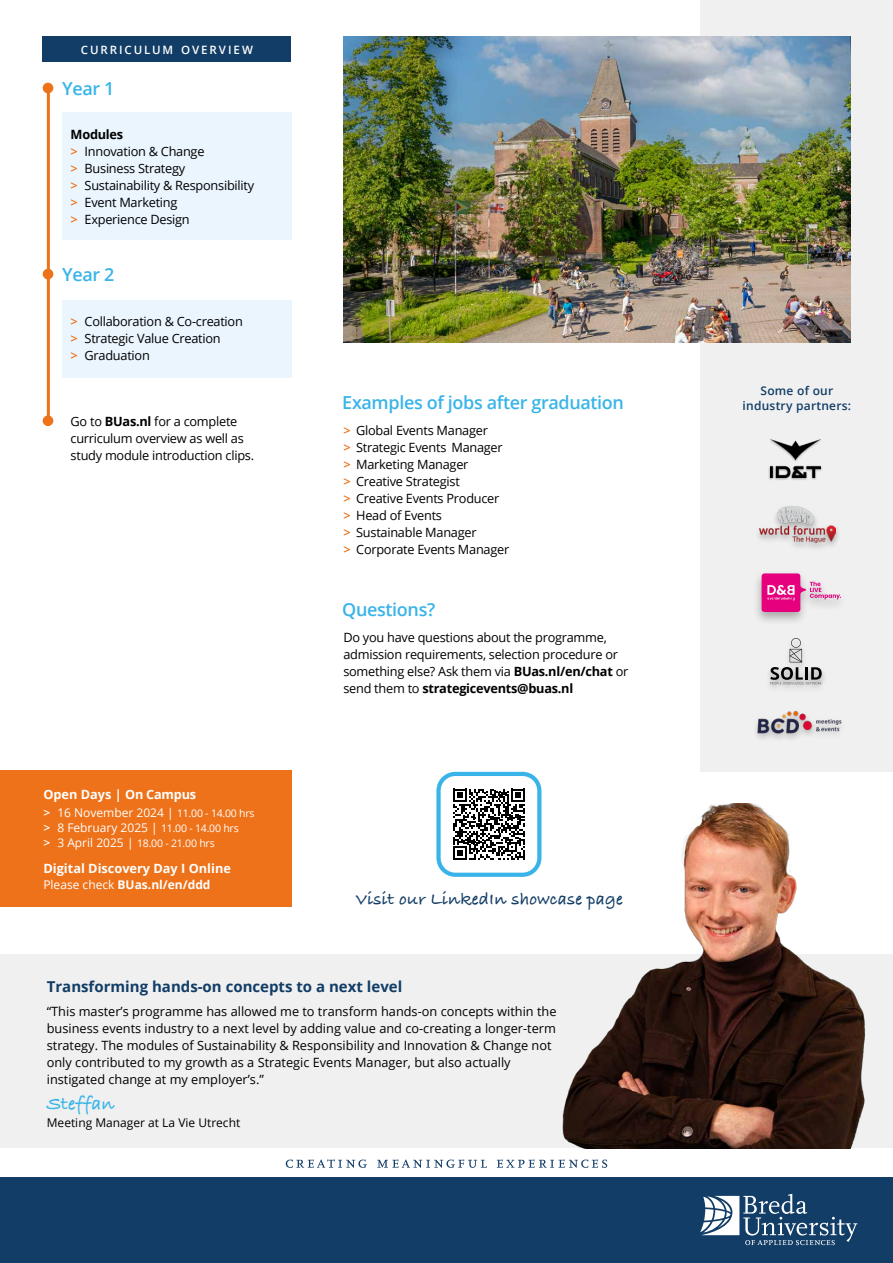
<style>
.page{position:relative;width:893px;height:1263px;background:#fff}
.page>*{position:absolute;margin:0;border:0;box-sizing:border-box;transform-origin:0 0}
.t1{font:700 19.5px "Bradley Hand ITCTT";color:#39b4e8}
.t2{font:600 18px "Open Sans";letter-spacing:-.02em;color:#39b4e8}
.t3{font:700 18px "Bradley Hand ITCTT";letter-spacing:.01em;color:#123d66}
.t4{font:700 15px "Open Sans";color:#123d66}
.t5{font:12.75px/17px "Open Sans";letter-spacing:-.02em;color:#000}
.t6{font:12.75px/17px "Open Sans";color:#000}
.t7{font:700 12.75px "Open Sans";color:#fff}
.t8{font:12px/15px "Open Sans";color:#fff}
.t9{font:12px "Open Sans";color:#000}
.t10{font:600 12px "Open Sans";letter-spacing:.02em;color:#123d66}
.t11{font:700 12px "Open Sans";color:#fff}
.t12{font:600 11.55px "Open Sans";letter-spacing:.16em;color:#fff}
.t13{font:10.5px "Open Sans";letter-spacing:-.02em;color:#fff}
.s1{font-weight:700}
.s2{font-weight:600;color:#ee7219}
.s3{font-weight:600}
.s4{font-size:10.5px}
.s5{font-weight:600;font-size:12px}
.s6{font-size:12px}
.s7{font-weight:400}
</style>
<div class="page">
<div style="left:701px;top:0;width:192px;height:772px;background:#f0f0f0"></div>
<div style="left:0;top:1178px;width:893px;height:85px;background:#123d66"></div>
<div style="left:0;top:955px;width:893px;height:193px;background:#f0f0f0"></div>
<div style="left:62px;top:113px;width:229px;height:127px;background:#eaf5fd"></div>
<hr style="left:47px;top:90px;width:3px;height:327px;background:#ee7219">
<div style="left:43px;top:83px;width:10px;height:10px;background:#ee7219;border-radius:50%"></div>
<div style="left:43px;top:269px;width:10px;height:10px;background:#ee7219;border-radius:50%"></div>
<div style="left:43px;top:415px;width:10px;height:11px;background:#ee7219;border-radius:50%"></div>
<div style="left:62px;top:300px;width:229px;height:77px;background:#eaf5fd"></div>
<div style="left:43px;top:37px;width:248px;height:25px;background:#123d66"></div>
<div style="left:768px;top:439px;width:54px;height:41px;background:#000;opacity:.3"></div>
<img style="left:770px;top:440px;width:51px;height:37px">
<div style="left:754px;top:504px;width:88px;height:48px;background:#000;opacity:.3"></div>
<img style="left:760px;top:507px;width:76px;height:36px">
<div style="left:753px;top:570px;width:95px;height:56px;background:#000;opacity:.3"></div>
<svg style="left:762px;top:573px;width:79px;height:39px"></svg>
<div style="left:765px;top:636px;width:62px;height:57px;background:#000;opacity:.3"></div>
<svg style="left:770px;top:638px;width:52px;height:47px"></svg>
<div style="left:752px;top:710px;width:95px;height:33px;background:#000;opacity:.3"></div>
<img style="left:757px;top:711px;width:85px;height:22px">
<img style="left:554px;top:803px;width:322px;height:345px">
<svg style="left:700px;top:1194px;width:157px;height:51px"></svg>
<img style="left:343px;top:36px;width:507px;height:306px">
<div style="left:0;top:771px;width:291px;height:136px;background:#ee7219"></div>
<div style="left:436px;top:772px;width:105px;height:105px;border:4px solid #39b4e8;border-radius:17px"></div>
<svg style="left:453px;top:789px;width:71px;height:71px"></svg>
<svg style="left:286px;top:1159px;width:321px;height:9px"></svg>
<p class="t12" style="left:81px;top:42px;width:174px">CURRICULUM OVERVIEW</p>
<h2 class="t2" style="left:62px;top:76px;width:54px">Year 1</h2>
<p class="t5" style="left:71px;top:125px;width:185px"><span class="s1">Modules<br></span><span class="s2">&gt;</span> Innovation &amp; Change<br><span class="s2">&gt;</span> Business Strategy<br><span class="s2">&gt;</span> Sustainability &amp; Responsibility <span class="s2">&gt;</span> Event Marketing<br><span class="s2">&gt;</span> Experience Design</p>
<h2 class="t2" style="left:62px;top:262px;width:54px">Year 2</h2>
<p class="t5" style="left:71px;top:312px;width:174px"><span class="s2">&gt;</span> Collaboration &amp; Co-creation <span class="s2">&gt;</span> Strategic Value Creation<br><span class="s2">&gt;</span> Graduation</p>
<p class="t5" style="left:71px;top:412px;width:185px">Go to <span class="s1">BUas.nl</span> for a complete curriculum overview as well as study module introduction clips.</p>
<p class="t7" style="left:43px;top:785px;width:154px">Open Days | On Campus</p>
<p class="t8" style="left:43px;top:805px;width:213px"><span class="s3">&gt;</span> 16 November 2024 | <span class="s4">11.00 - 14.00 hrs </span><span class="s3">&gt;</span> 8 February 2025 | <span class="s4">11.00 - 14.00 hrs</span></p>
<p class="t13" style="left:43px;top:836px;width:173px"><span class="s5">&gt;</span> <span class="s6">3 April 2025 |</span> 18.00 - 21.00 hrs</p>
<p class="t7" style="left:43px;top:859px;width:189px">Digital Discovery Day I Online</p>
<p class="t11" style="left:43px;top:876px;width:169px"><span class="s7">Please check</span> BUas.nl/en/ddd</p>
<p class="t10" style="left:760px;top:383px;width:74px">Some of our</p>
<h2 class="t2" style="left:342px;top:390px;width:283px">Examples of jobs after graduation</h2>
<p class="t10" style="left:743px;top:398px;width:110px">industry partners:</p>
<p class="t5" style="left:343px;top:422px;width:167px"><span class="s2">&gt;</span> Global Events Manager<br><span class="s2">&gt;</span> Strategic Events Manager <span class="s2">&gt;</span> Marketing Manager<br><span class="s2">&gt;</span> Creative Strategist<br><span class="s2">&gt;</span> Creative Events Producer <span class="s2">&gt;</span> Head of Events<br><span class="s2">&gt;</span> Sustainable Manager<br><span class="s2">&gt;</span> Corporate Events Manager</p>
<h2 class="t2" style="left:342px;top:597px;width:94px">Questions?</h2>
<p class="t5" style="left:343px;top:629px;width:286px">Do you have questions about the programme, admission requirements, selection procedure or something else? Ask them via <span class="s1">BUas.nl/en/chat</span> or send them to <span class="s1">strategicevents@buas.nl</span></p>
<h2 class="t3" style="left:355px;top:885px;width:269px">Visit our LinkedIn showcase page</h2>
<p class="t4" style="left:47px;top:976px;width:357px">Transforming hands-on concepts to a next level</p>
<p class="t6" style="left:47px;top:1003px;width:511px">“This master’s programme has allowed me to transform hands-on concepts within the business events industry to a next level by adding value and co-creating a longer-term strategy. The modules of Sustainability &amp; Responsibility and Innovation &amp; Change not only contributed to my growth as a Strategic Events Manager, but also actually instigated change at my employer’s.”</p>
<h1 class="t1" style="left:47px;top:1088px;width:69px">Steffan</h1>
<p class="t9" style="left:47px;top:1114px;width:195px">Meeting Manager at La Vie Utrecht</p>
</div>
